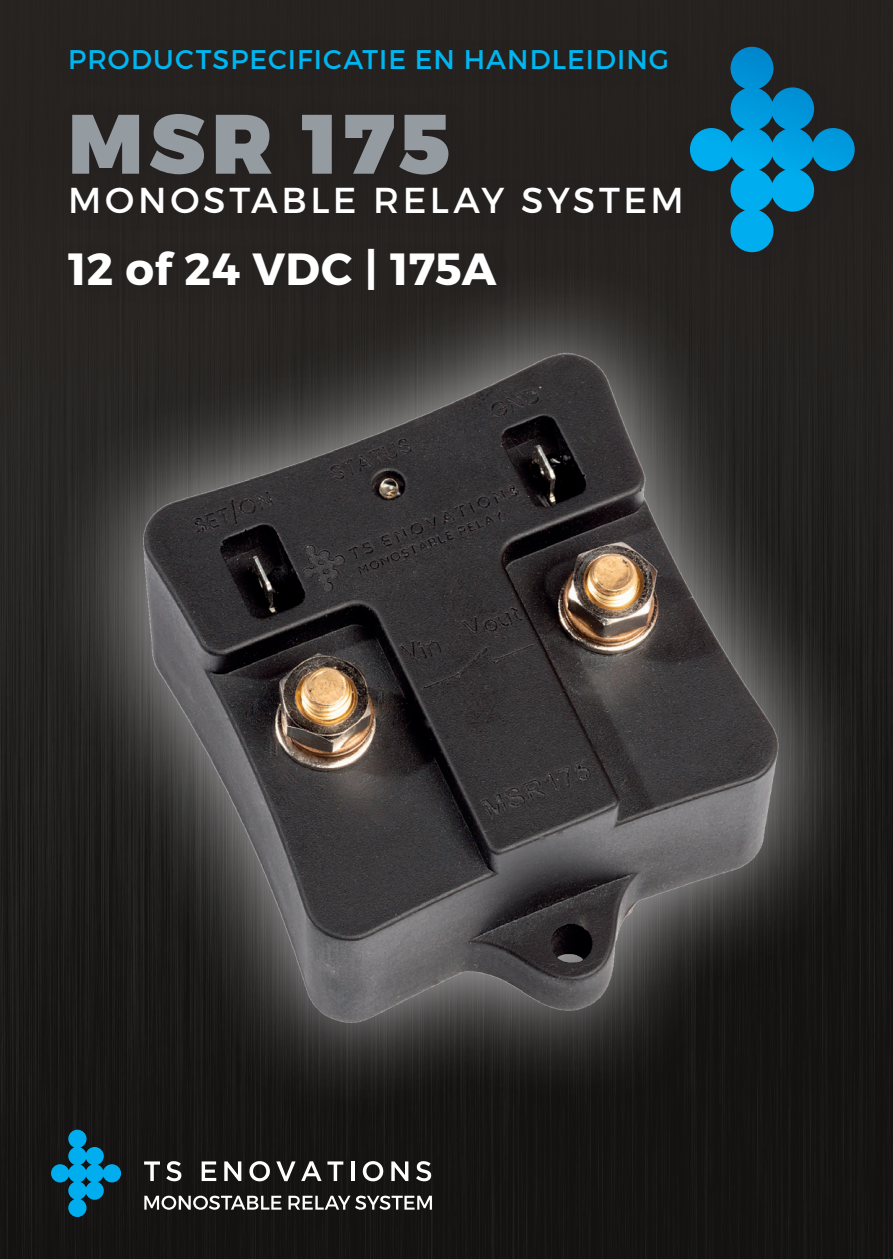
<style>
.page{position:relative;width:893px;height:1259px;background:#151312}
.page>*{position:absolute;margin:0;border:0;box-sizing:border-box;transform-origin:0 0}
.t1{font:900 84px "Montserrat";letter-spacing:.06em;color:#959ca1}
.t2{font:700 45px "Montserrat";letter-spacing:.005em;color:#fff}
.t3{font:36px "Montserrat";letter-spacing:.1em;color:#fff}
.t4{font:27px "Montserrat";letter-spacing:.04em;color:#00b6f0}
</style>
<div class="page">
<div style="left:0;top:0;width:893px;height:984px;background:#221e1b"></div>
<div style="left:58px;top:38px;width:643px;height:271px;background:#231f20"></div>
<div style="left:679px;top:36px;width:195px;height:236px;background:#231f20"></div>
<svg style="left:690px;top:47px;width:165px;height:205px"></svg>
<div style="left:45px;top:257px;width:829px;height:861px;background:#252220"></div>
<img style="left:0;top:276px;width:893px;height:842px">
<svg style="left:144px;top:1195px;width:288px;height:14px"></svg>
<svg style="left:144px;top:1161px;width:16px;height:20px"></svg>
<svg style="left:166px;top:1161px;width:15px;height:20px"></svg>
<svg style="left:202px;top:1161px;width:14px;height:20px"></svg>
<svg style="left:224px;top:1161px;width:17px;height:20px"></svg>
<svg style="left:249px;top:1161px;width:21px;height:20px"></svg>
<svg style="left:276px;top:1161px;width:67px;height:20px"></svg>
<hr style="left:351px;top:1161px;width:3px;height:20px;background:#fff">
<svg style="left:363px;top:1161px;width:20px;height:20px"></svg>
<svg style="left:391px;top:1161px;width:17px;height:20px"></svg>
<svg style="left:416px;top:1161px;width:15px;height:20px"></svg>
<svg style="left:51px;top:1129px;width:70px;height:88px"></svg>
<p class="t4" style="left:68px;top:42px;width:602px">PRODUCTSPECIFICATIE EN HANDLEIDING</p>
<h1 class="t1" style="left:68px;top:91px;width:384px">MSR 175</h1>
<h3 class="t3" style="left:68px;top:178px;width:617px">MONOSTABLE RELAY SYSTEM</h3>
<h2 class="t2" style="left:68px;top:241px;width:430px">12 of 24 VDC | 175A</h2>
</div>
